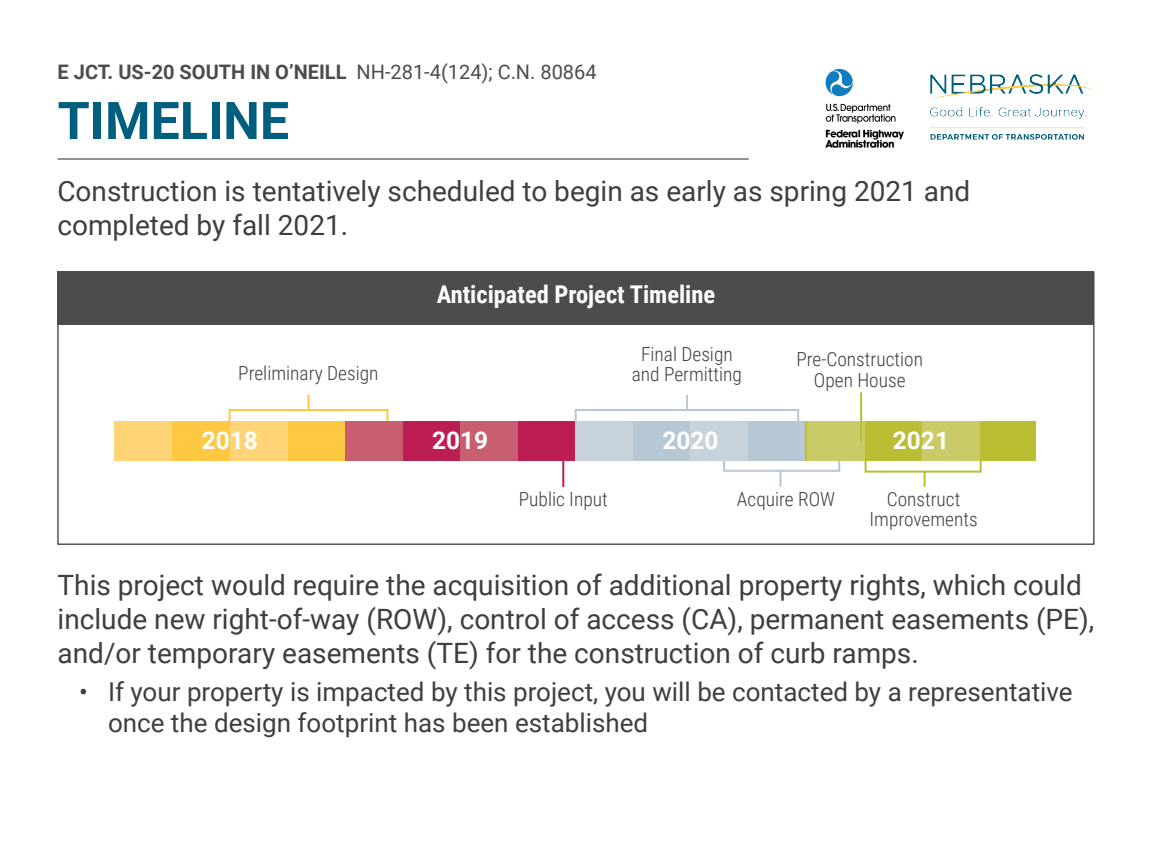
<style>
.page{position:relative;width:1152px;height:864px;background:#fff}
.page>*{position:absolute;margin:0;border:0;box-sizing:border-box;transform-origin:0 0}
.t1{font:700 52px "Roboto";color:#005f7e}
.KM{font:28px/33.6px "Roboto";color:#3e3e3f}
.t2{font:26px/31.2px "Roboto";color:#3e3e3f}
.t3{font:700 24.48px "Roboto Condensed";color:#fff}
.t4{font:700 24.48px "Roboto";color:#fff}
.t5{font:700 20px "Roboto";color:#4b4c4d}
.t6{font:300 19.36px/20.4px "Roboto Condensed";color:#3e3e3f;text-align:center}
.s1{font-weight:400}
</style>
<div class="page">
<hr style="left:58px;top:158px;width:691px;height:2px;background:#4b4c4d">
<img style="left:825px;top:68px;width:79px;height:80px">
<img style="left:929px;top:75px;width:163px;height:65px">
<div style="left:57px;top:271px;width:1037px;height:54px;background:#4b4c4d"></div>
<div style="left:723px;top:441px;width:117px;height:31px;border:2px solid #b7c7d3"></div>
<svg style="left:779px;top:472px;width:2px;height:15px"></svg>
<hr style="left:562px;top:438px;width:2px;height:49px;background:#bc1e53">
<div style="left:575px;top:409px;width:224px;height:31px;border:2px solid #b7c7d3"></div>
<svg style="left:686px;top:395px;width:2px;height:15px"></svg>
<div style="left:229px;top:409px;width:159px;height:31px;border:2px solid #fec842"></div>
<div style="left:865px;top:442px;width:117px;height:31px;border:2px solid #b9be33"></div>
<div style="left:115px;top:422px;width:230px;height:39px;background:#fec842"></div>
<div style="left:345px;top:422px;width:230px;height:39px;background:#bc1e53"></div>
<div style="left:575px;top:422px;width:231px;height:39px;background:#b7c7d3"></div>
<div style="left:806px;top:422px;width:230px;height:39px;background:#b9be33"></div>
<div style="left:807px;top:422px;width:58px;height:39px;background:#c9cb66"></div>
<div style="left:922px;top:422px;width:58px;height:39px;background:#c9cb66"></div>
<div style="left:575px;top:422px;width:58px;height:39px;background:#c7d3dc"></div>
<div style="left:691px;top:422px;width:57px;height:39px;background:#c7d3dc"></div>
<div style="left:345px;top:422px;width:58px;height:39px;background:#c95e70"></div>
<div style="left:460px;top:422px;width:58px;height:39px;background:#c95e70"></div>
<div style="left:115px;top:422px;width:57px;height:39px;background:#fed476"></div>
<div style="left:230px;top:422px;width:57px;height:39px;background:#fed476"></div>
<svg style="left:924px;top:472px;width:2px;height:15px"></svg>
<svg style="left:307px;top:395px;width:2px;height:15px"></svg>
<hr style="left:860px;top:392px;width:2px;height:49px;background:#b9be33">
<p class="t5" style="left:58px;top:57px;width:541px">E JCT. US-20 SOUTH IN O’NEILL <span class="s1">NH-281-4(124); C.N. 80864</span></p>
<p class="t1" style="left:58px;top:84px;width:233px">TIMELINE</p>
<p class="KM" style="left:57px;top:173px;width:915px">Construction is tentatively scheduled to begin as early as spring 2021 and completed by fall 2021.</p>
<p class="t6" style="left:238px;top:362px;width:142px">Preliminary Design</p>
<p class="t3" style="left:437px;top:278px;width:280px">Anticipated Project Timeline</p>
<p class="t6" style="left:641px;top:343px;width:93px">Final Design</p>
<p class="t6" style="left:632px;top:363px;width:112px">and Permitting</p>
<p class="t6" style="left:797px;top:349px;width:128px">Pre-Construction</p>
<p class="t6" style="left:814px;top:369px;width:93px">Open House</p>
<p class="t4" style="left:202px;top:423px;width:58px">2018</p>
<p class="t4" style="left:432px;top:423px;width:58px">2019</p>
<p class="t4" style="left:663px;top:423px;width:58px">2020</p>
<p class="t4" style="left:893px;top:423px;width:58px">2021</p>
<p class="t6" style="left:519px;top:488px;width:90px">Public Input</p>
<p class="t6" style="left:870px;top:488px;width:110px">Construct<br>Improvements</p>
<p class="t6" style="left:737px;top:488px;width:100px">Acquire ROW</p>
<p class="KM" style="left:58px;top:568px;width:1038px">This project would require the acquisition of additional property rights, which could include new right-of-way (ROW), control of access (CA), permanent easements (PE), and/or temporary easements (TE) for the construction of curb ramps.</p>
<p class="t2" style="left:108px;top:675px;width:966px;text-indent:-29px">• If your property is impacted by this project, you will be contacted by a representative once the design footprint has been established</p>
</div>
